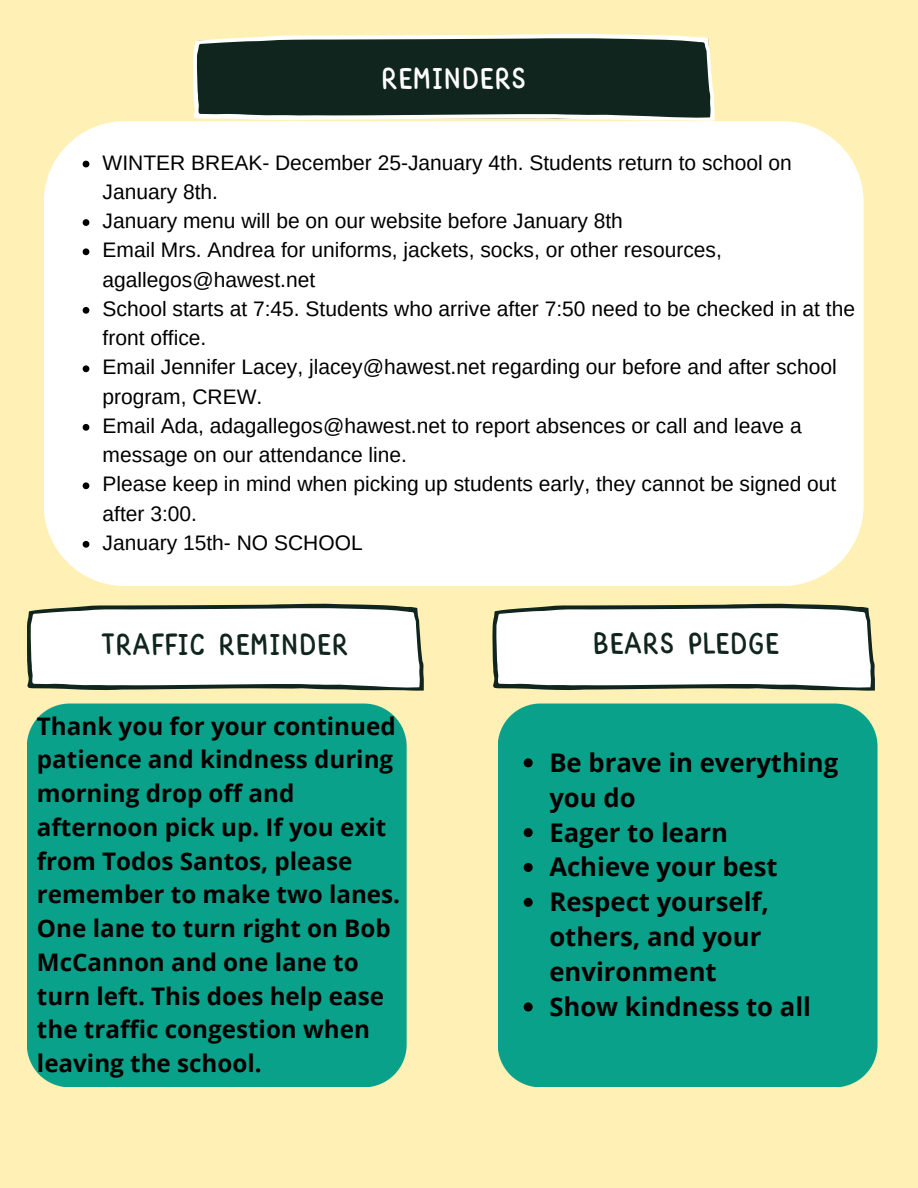
<style>
.page{position:relative;width:918px;height:1188px;background:#fff0b5}
.page>*{position:absolute;margin:0;border:0;box-sizing:border-box;transform-origin:0 0}
.t1{font:31.95px "Yvesyvesdrawing";color:#0f251e}
.t2{font:31.95px "Yvesyvesdrawing";color:#fffefd}
.t3{font:700 25.65px/34.8px "Open Sans";color:#000}
.t4{font:700 24.15px/33.8px "Open Sans";color:#000}
.t5{font:21px/29.2px "Arimo";color:#000}
</style>
<div class="page">
<svg style="left:193px;top:34px;width:521px;height:87px;background:#32443c"></svg>
<div style="left:44px;top:121px;width:820px;height:465px;background:#fff;border-radius:81px"></div>
<svg style="left:83px;top:161px;width:6px;height:6px"></svg>
<svg style="left:83px;top:219px;width:6px;height:7px"></svg>
<svg style="left:83px;top:248px;width:6px;height:7px"></svg>
<svg style="left:83px;top:307px;width:6px;height:7px"></svg>
<svg style="left:83px;top:365px;width:6px;height:7px"></svg>
<svg style="left:83px;top:424px;width:6px;height:7px"></svg>
<svg style="left:83px;top:482px;width:6px;height:7px"></svg>
<svg style="left:83px;top:541px;width:6px;height:7px"></svg>
<svg style="left:493px;top:604px;width:382px;height:87px;background:#e4e6e2"></svg>
<div style="left:498px;top:704px;width:380px;height:383px;background:#0aa18a"></div>
<svg style="left:524px;top:758px;width:9px;height:9px"></svg>
<svg style="left:524px;top:828px;width:9px;height:9px"></svg>
<svg style="left:524px;top:863px;width:9px;height:9px"></svg>
<svg style="left:524px;top:898px;width:9px;height:9px"></svg>
<svg style="left:524px;top:1002px;width:9px;height:9px"></svg>
<svg style="left:27px;top:604px;width:397px;height:87px;background:#e4e6e2"></svg>
<div style="left:27px;top:704px;width:380px;height:383px;background:#0aa18a"></div>
<p class="t2" style="left:381px;top:65px;width:147px">REMINDERS</p>
<p class="t5" style="left:103px;top:148px;width:691px">WINTER BREAK- December 25-January 4th. Students return to school on<br>January 8th.</p>
<p class="t5" style="left:103px;top:206px;width:522px">January menu will be on our website before January 8th</p>
<p class="t5" style="left:103px;top:236px;width:621px">Email Mrs. Andrea for uniforms, jackets, socks, or other resources, agallegos@hawest.net</p>
<p class="t5" style="left:103px;top:294px;width:754px">School starts at 7:45. Students who arrive after 7:50 need to be checked in at the front office.</p>
<p class="t5" style="left:103px;top:353px;width:736px">Email Jennifer Lacey, jlacey@hawest.net regarding our before and after school program, CREW.</p>
<p class="t5" style="left:103px;top:411px;width:701px">Email Ada, adagallegos@hawest.net to report absences or call and leave a message on our attendance line.</p>
<p class="t5" style="left:103px;top:470px;width:735px">Please keep in mind when picking up students early, they cannot be signed out after 3:00.</p>
<p class="t5" style="left:103px;top:528px;width:262px">January 15th- NO SCHOOL</p>
<p class="t1" style="left:102px;top:631px;width:249px">TRAFFIC REMINDER</p>
<p class="t4" style="left:37px;top:708px;width:365px">Thank you for your continued patience and kindness during morning drop off and afternoon pick up. If you exit from Todos Santos, please remember to make two lanes.<br>One lane to turn right on Bob<br>McCannon and one lane to turn left. This does help ease the traffic congestion when leaving the school.</p>
<p class="t1" style="left:593px;top:630px;width:188px">BEARS PLEDGE</p>
<p class="t3" style="left:549px;top:744px;width:290px">Be brave in everything you do</p>
<p class="t3" style="left:549px;top:814px;width:180px">Eager to learn</p>
<p class="t3" style="left:549px;top:849px;width:230px">Achieve your best</p>
<p class="t3" style="left:549px;top:884px;width:221px">Respect yourself, others, and your environment</p>
<p class="t3" style="left:549px;top:989px;width:263px">Show kindness to all</p>
</div>
